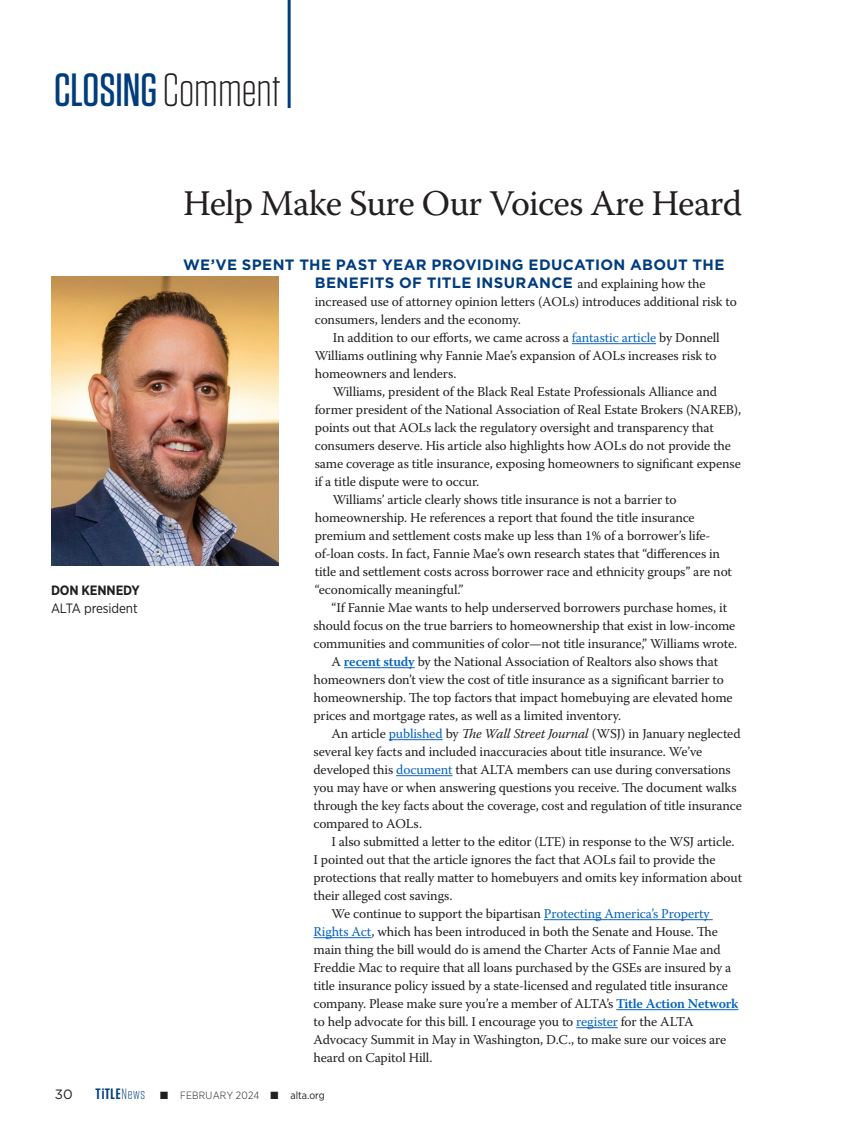
<style>
.page{position:relative;width:864px;height:1134px;background:#fff}
.page>*{position:absolute;margin:0;border:0;box-sizing:border-box;transform-origin:0 0}
.t1{font:500 46.5px "Tungsten";color:#013d7d}
.Dept_Headline{font:36px "Warnock Pro";letter-spacing:-.02em;color:#231f20}
.Text_Dept_Indent_Graph_1{font:700 15px/18px "Gotham";letter-spacing:.02em;color:#013d7d}
.Text_Dept_Indent{font:13.5px/18px "Warnock Pro";letter-spacing:-.01em;color:#231f20}
.Text_Dept_Indent_Graph_1-2{font:13.5px/18px "Warnock Pro";letter-spacing:-.01em;color:#231f20}
.t2{font:13.5px/18px "Gotham Narrow";letter-spacing:-.01em;color:#231f20}
.t3{font:13.5px "Gotham";color:#231f20}
.t4{font:300 10.5px "Gotham Narrow";letter-spacing:.02em;color:#231f20}
.s1{font-weight:300;color:#231f20}
.s2{font-weight:700}
.s3{font-family:"Warnock Pro";font-weight:400;font-size:13.5px;color:#231f20}
.s4{color:#0563c1}
.s5{font-weight:600;color:#0563c1}
.s6{font-style:italic}
.s7{font-family:"Tungsten";font-weight:600;font-size:15px;color:#013d7d}
.s8{font-family:"Tungsten";font-weight:600;font-size:15.15px;color:#013d7d}
.s9{font-family:"Tungsten";font-size:15px;color:#013d7d}
.s10{font-weight:400}
</style>
<div class="page">
<hr style="left:572px;top:343px;width:84px;height:1px;background:#0563c1">
<hr style="left:344px;top:667px;width:71px;height:1px;background:#0563c1">
<hr style="left:389px;top:739px;width:54px;height:1px;background:#0563c1">
<hr style="left:396px;top:775px;width:57px;height:1px;background:#0563c1">
<hr style="left:544px;top:919px;width:169px;height:1px;background:#0563c1">
<hr style="left:314px;top:937px;width:58px;height:1px;background:#0563c1">
<hr style="left:616px;top:1009px;width:122px;height:1px;background:#0563c1">
<hr style="left:576px;top:1027px;width:42px;height:1px;background:#0563c1">
<hr style="left:288px;top:0;width:3px;height:108px;background:#013d7d">
<img style="left:51px;top:276px;width:228px;height:290px">
<p class="t1" style="left:54px;top:66px;width:228px">CLOSING<span class="s1">Comment</span></p>
<p class="t2" style="left:51px;top:581px;width:90px"><span class="s2">DON KENNEDY<br></span>ALTA president</p>
<p class="Dept_Headline" style="left:183px;top:182px;width:561px">Help Make Sure Our Voices Are Heard</p>
<p class="Text_Dept_Indent_Graph_1" style="left:315px;top:256px;width:411px;text-indent:-132px">WE’VE SPENT THE PAST YEAR PROVIDING EDUCATION ABOUT THE<br>BENEFITS OF TITLE INSURANCE <span class="s3">and explaining how the</span></p>
<p class="Text_Dept_Indent_Graph_1-2" style="left:315px;top:292px;width:424px">increased use of attorney opinion letters (AOLs) introduces additional risk to consumers, lenders and the economy.</p>
<p class="Text_Dept_Indent" style="left:315px;top:328px;width:406px;text-indent:18px">In addition to our efforts, we came across a <span class="s4">fantastic article</span> by Donnell<br>Williams outlining why Fannie Mae’s expansion of AOLs increases risk to homeowners and lenders.</p>
<p class="Text_Dept_Indent" style="left:315px;top:382px;width:428px;text-indent:18px">Williams, president of the Black Real Estate Professionals Alliance and former president of the National Association of Real Estate Brokers (NAREB), points out that AOLs lack the regulatory oversight and transparency that consumers deserve. His article also highlights how AOLs do not provide the same coverage as title insurance, exposing homeowners to significant expense if a title dispute were to occur.</p>
<p class="Text_Dept_Indent" style="left:315px;top:490px;width:419px;text-indent:18px">Williams’ article clearly shows title insurance is not a barrier to homeownership. He references a report that found the title insurance premium and settlement costs make up less than 1% of a borrower’s life&shy;of-loan costs. In fact, Fannie Mae’s own research states that “differences in title and settlement costs across borrower race and ethnicity groups” are not “economically meaningful.”</p>
<p class="Text_Dept_Indent" style="left:314px;top:598px;width:425px;text-align:center">“If Fannie Mae wants to help underserved borrowers purchase homes, it should focus on the true barriers to homeownership that exist in low-income communities and communities of color—not title insurance,” Williams wrote.</p>
<p class="Text_Dept_Indent" style="left:314px;top:652px;width:421px;text-indent:18px">A <span class="s5">recent study</span> by the National Association of Realtors also shows that homeowners don’t view the cost of title insurance as a significant barrier to homeownership. The top factors that impact homebuying are elevated home prices and mortgage rates, as well as a limited inventory.</p>
<p class="Text_Dept_Indent" style="left:314px;top:724px;width:430px;text-indent:18px">An article <span class="s4">published</span> by <span class="s6">The Wall Street Journal</span> (WSJ) in January neglected several key facts and included inaccuracies about title insurance. We’ve developed this <span class="s4">document</span> that ALTA members can use during conversations you may have or when answering questions you receive. The document walks through the key facts about the coverage, cost and regulation of title insurance compared to AOLs.</p>
<p class="Text_Dept_Indent" style="left:314px;top:832px;width:430px;text-indent:18px">I also submitted a letter to the editor (LTE) in response to the WSJ article.<br>I pointed out that the article ignores the fact that AOLs fail to provide the protections that really matter to homebuyers and omits key information about their alleged cost savings.</p>
<p class="Text_Dept_Indent" style="left:314px;top:904px;width:426px;text-indent:18px">We continue to support the bipartisan <span class="s4">Protecting America’s Property Rights Act</span>, which has been introduced in both the Senate and House. The main thing the bill would do is amend the Charter Acts of Fannie Mae and Freddie Mac to require that all loans purchased by the GSEs are insured by a title insurance policy issued by a state-licensed and regulated title insurance company. Please make sure you’re a member of ALTA’s <span class="s5">Title Action Network </span>to help advocate for this bill. I encourage you to <span class="s4">register</span> for the ALTA Advocacy Summit in May in Washington, D.C., to make sure our voices are heard on Capitol Hill.</p>
<p class="t3" style="left:55px;top:1086px;width:19px">30</p>
<p class="t4" style="left:96px;top:1089px;width:231px"><span class="s7">T</span><span class="s8">i</span><span class="s7">TLE</span> <span class="s9">News</span> ■ FEBRUARY 2024 ■ <span class="s10">alta.org</span></p>
</div>
